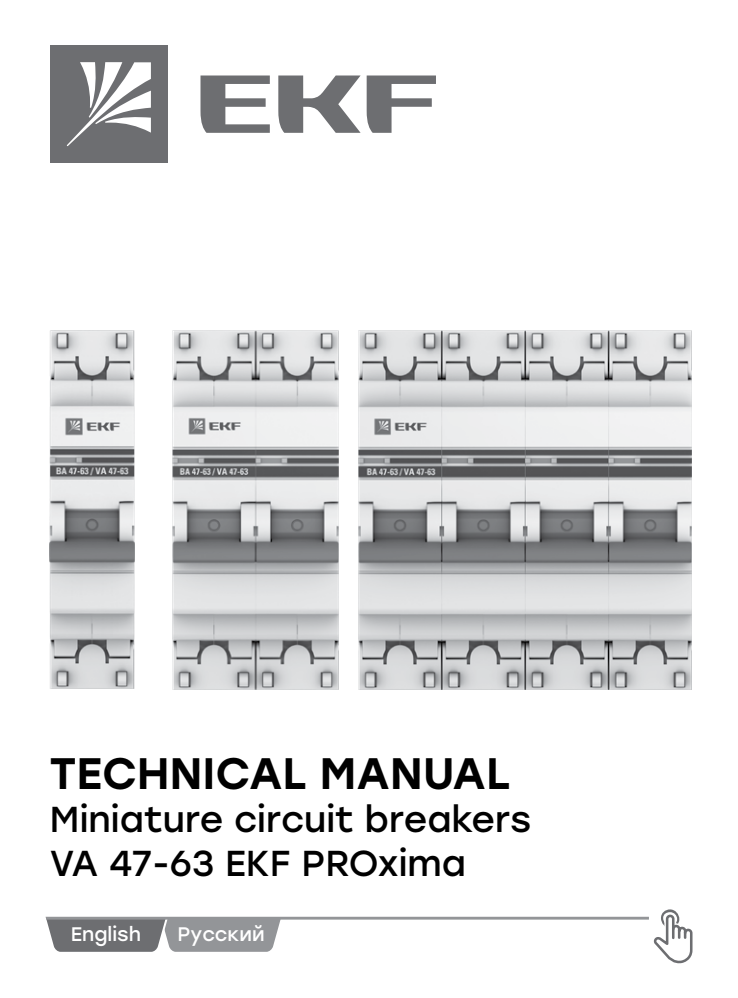
<style>
.page{position:relative;width:738px;height:998px;background:#fff}
.page>*{position:absolute;margin:0;border:0;box-sizing:border-box;transform-origin:0 0}
.t1{font:500 44px "Stolzl";color:#000}
.t2{font:36px/43.2px "Stolzl";color:#000}
.t3{font:19.6px "Stolzl";color:#fff}
</style>
<div class="page">
<img style="left:50px;top:330px;width:84px;height:359px">
<img style="left:358px;top:330px;width:332px;height:360px">
<img style="left:172px;top:330px;width:166px;height:360px">
<svg style="left:200px;top:75px;width:235px;height:58px"></svg>
<div style="left:50px;top:45px;width:117px;height:118px;background:#6d6e71"></div>
<svg style="left:67px;top:62px;width:84px;height:84px"></svg>
<svg style="left:45px;top:916px;width:239px;height:36px;background:#8e8f92"></svg>
<hr style="left:45px;top:917px;width:603px;height:2px;background:#939598">
<svg style="left:653px;top:909px;width:40px;height:55px"></svg>
<p class="t1" style="left:50px;top:742px;width:461px">TECHNICAL MANUAL</p>
<p class="t2" style="left:50px;top:796px;width:482px">Miniature circuit breakers<br>VA 47-63 EKF PROxima</p>
<p class="t3" style="left:71px;top:920px;width:72px">English</p>
<p class="t3" style="left:177px;top:920px;width:89px">Русский</p>
</div>
